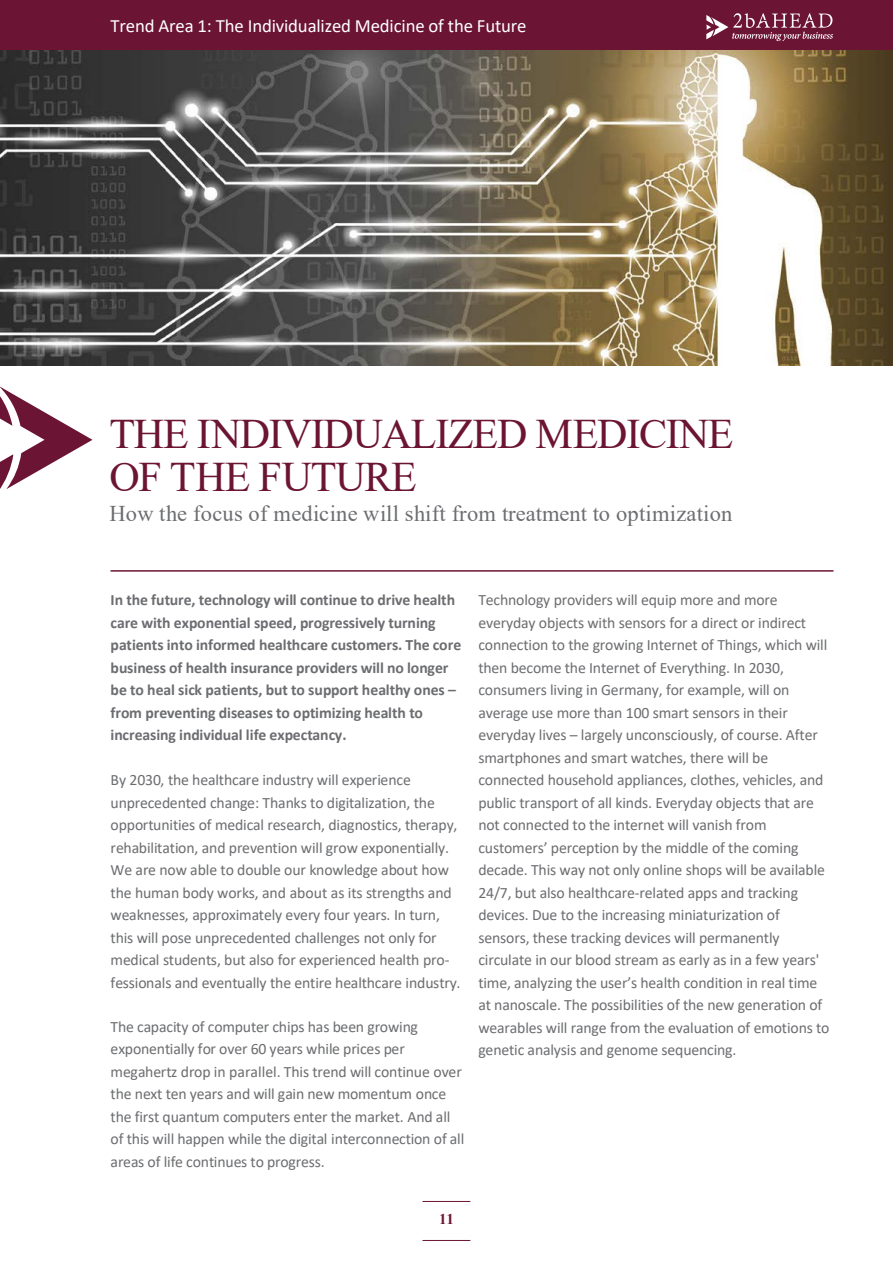
<style>
.page{position:relative;width:893px;height:1263px;background:#fff}
.page>*{position:absolute;margin:0;border:0;box-sizing:border-box;transform-origin:0 0}
.t1{font:42px/43.7px "Times New Roman";letter-spacing:-.03em;color:#6c1433}
.t2{font:22.5px "Times New Roman";color:#6c6d70}
.t3{font:18.75px "Calibri";letter-spacing:-.01em;color:#fff}
.t4{font:15.75px/22.5px "Calibri";letter-spacing:-.01em;color:#6c6d70}
.t5{font:700 15.75px/22.5px "Calibri";color:#6c6d70}
.t6{font:700 15px "Times New Roman";color:#6c1433}
</style>
<div class="page">
<svg style="left:0;top:386px;width:92px;height:103px"></svg>
<img style="left:0;top:50px;width:893px;height:316px">
<hr style="left:111px;top:570px;width:722px;height:2px;background:#6c1433">
<div style="left:0;top:0;width:893px;height:50px;background:#6c1433"></div>
<svg style="left:706px;top:13px;width:127px;height:28px"></svg>
<hr style="left:422px;top:1240px;width:48px;height:1px;background:#6c1433">
<hr style="left:422px;top:1201px;width:48px;height:1px;background:#6c1433">
<p class="t3" style="left:111px;top:13px;width:418px">Trend Area 1: The Individualized Medicine of the Future</p>
<h1 class="t1" style="left:109px;top:410px;width:625px">THE INDIVIDUALIZED MEDICINE<br>OF THE FUTURE</h1>
<h2 class="t2" style="left:109px;top:498px;width:624px">How the focus of medicine will shift from treatment to optimization</h2>
<p class="t5" style="left:111px;top:588px;width:352px">In the future, technology will continue to drive health care with exponential speed, progressively turning patients into informed healthcare customers. The core business of health insurance providers will no longer be to heal sick patients, but to support healthy ones – from preventing diseases to optimizing health to increasing individual life expectancy.</p>
<p class="t4" style="left:111px;top:768px;width:351px">By 2030, the healthcare industry will experience unprecedented change: Thanks to digitalization, the opportunities of medical research, diagnostics, therapy, rehabilitation, and prevention will grow exponentially.<br>We are now able to double our knowledge about how the human body works, and about as its strengths and weaknesses, approximately every four years. In turn, this will pose unprecedented challenges not only for medical students, but also for experienced health pro&shy;fessionals and eventually the entire healthcare industry.</p>
<p class="t4" style="left:111px;top:1015px;width:355px">The capacity of computer chips has been growing exponentially for over 60 years while prices per megahertz drop in parallel. This trend will continue over the next ten years and will gain new momentum once the first quantum computers enter the market. And all of this will happen while the digital interconnection of all areas of life continues to progress.</p>
<p class="t4" style="left:478px;top:588px;width:353px">Technology providers will equip more and more everyday objects with sensors for a direct or indirect connection to the growing Internet of Things, which will then become the Internet of Everything. In 2030, consumers living in Germany, for example, will on average use more than 100 smart sensors in their everyday lives – largely unconsciously, of course. After smartphones and smart watches, there will be connected household appliances, clothes, vehicles, and public transport of all kinds. Everyday objects that are not connected to the internet will vanish from customers’ perception by the middle of the coming decade. This way not only online shops will be available 24/7, but also healthcare-related apps and tracking devices. Due to the increasing miniaturization of sensors, these tracking devices will permanently circulate in our blood stream as early as in a few years' time, analyzing the user’s health condition in real time at nanoscale. The possibilities of the new generation of wearables will range from the evaluation of emotions to genetic analysis and genome sequencing.</p>
<p class="t6" style="left:439px;top:1208px;width:16px">11</p>
</div>
